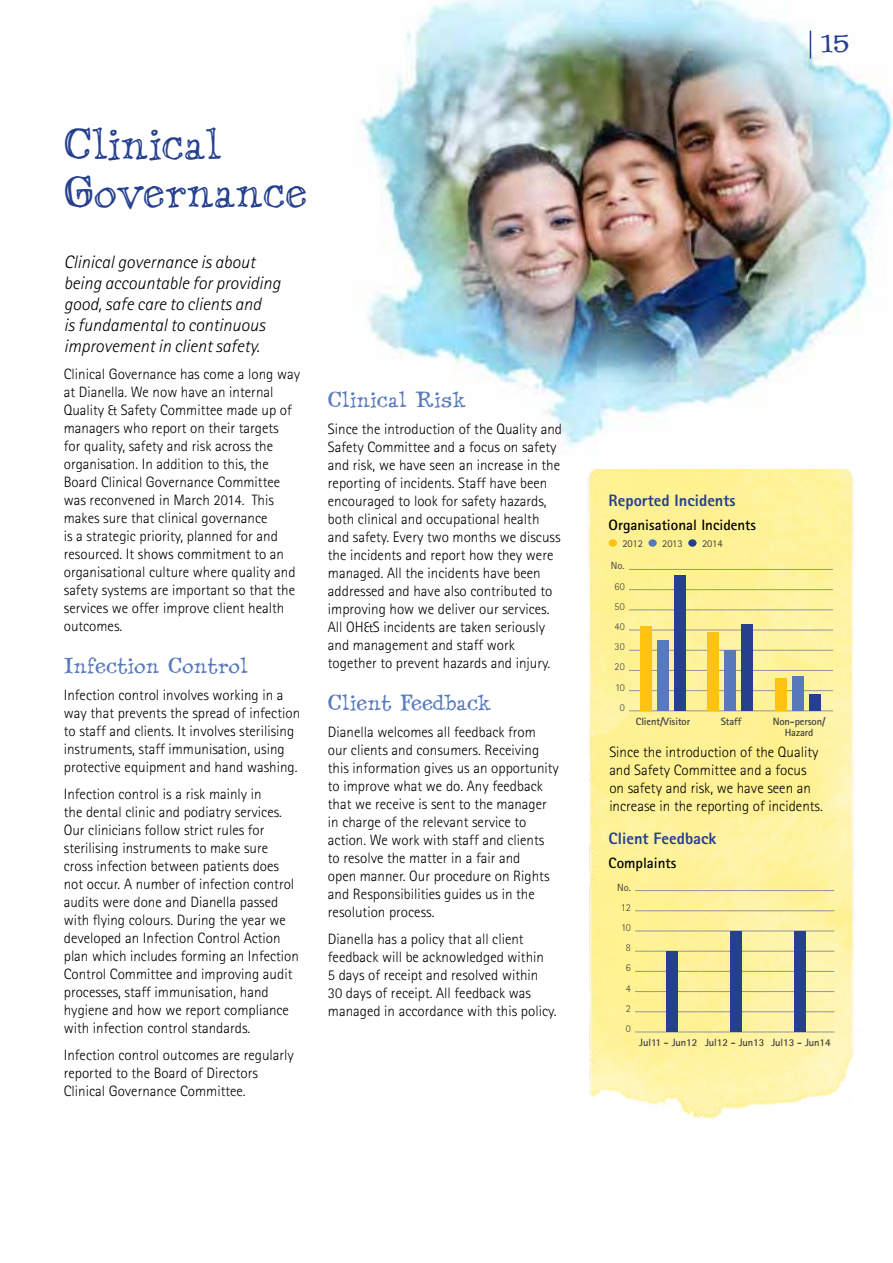
<style>
.page{position:relative;width:893px;height:1263px;background:#fff}
.page>*{position:absolute;margin:0;border:0;box-sizing:border-box;transform-origin:0 0}
.t1{font:48px/48px "Dannette Outline";color:#25408f}
.t2{font:27px "Dannette";color:#25408f}
.t3{font:24px "Dannette";color:#587abc}
.t4{font:italic 300 18px/21px "Rotis Sans Serif";color:#000}
.t5{font:800 16.5px "Rotis Sans Serif";color:#25408f}
.t6{font:300 15px/18px "Rotis Sans Serif";color:#000}
.t7{font:700 15px "Rotis Sans Serif";color:#000}
.t8{font:700 10.5px/11.2px "Rotis Sans Serif";letter-spacing:-.01em;color:#414042;text-align:center}
.t9{font:300 10.5px/20.2px "Rotis Sans Serif";color:#414042;text-align:center}
.t10{font:10.5px "Rotis Sans Serif";color:#414042}
</style>
<div class="page">
<img style="left:587px;top:469px;width:268px;height:651px">
<img style="left:361px;top:0;width:532px;height:448px">
<div style="left:609px;top:539px;width:8px;height:8px;background:#ffc20e;border-radius:50%"></div>
<div style="left:648px;top:539px;width:9px;height:8px;background:#587abc;border-radius:50%"></div>
<div style="left:688px;top:539px;width:9px;height:8px;background:#25408f;border-radius:50%"></div>
<hr style="left:629px;top:569px;width:68px;height:1px;background:#939598">
<hr style="left:697px;top:569px;width:68px;height:1px;background:#939598">
<hr style="left:765px;top:569px;width:68px;height:1px;background:#939598">
<hr style="left:629px;top:589px;width:68px;height:1px;background:#939598">
<hr style="left:697px;top:589px;width:68px;height:1px;background:#939598">
<hr style="left:765px;top:589px;width:68px;height:1px;background:#939598">
<hr style="left:629px;top:610px;width:68px;height:1px;background:#939598">
<hr style="left:697px;top:610px;width:68px;height:1px;background:#939598">
<hr style="left:765px;top:610px;width:68px;height:1px;background:#939598">
<hr style="left:629px;top:630px;width:68px;height:1px;background:#939598">
<hr style="left:697px;top:630px;width:68px;height:1px;background:#939598">
<hr style="left:765px;top:630px;width:68px;height:1px;background:#939598">
<hr style="left:629px;top:650px;width:68px;height:1px;background:#939598">
<hr style="left:697px;top:650px;width:68px;height:1px;background:#939598">
<hr style="left:765px;top:650px;width:68px;height:1px;background:#939598">
<hr style="left:629px;top:670px;width:68px;height:1px;background:#939598">
<hr style="left:697px;top:670px;width:68px;height:1px;background:#939598">
<hr style="left:765px;top:670px;width:68px;height:1px;background:#939598">
<hr style="left:629px;top:690px;width:68px;height:1px;background:#939598">
<hr style="left:697px;top:690px;width:68px;height:1px;background:#939598">
<hr style="left:765px;top:690px;width:68px;height:1px;background:#939598">
<hr style="left:629px;top:711px;width:68px;height:1px;background:#939598">
<hr style="left:697px;top:711px;width:68px;height:1px;background:#939598">
<hr style="left:765px;top:711px;width:68px;height:1px;background:#939598">
<div style="left:640px;top:626px;width:12px;height:84px;background:#ffc20e"></div>
<div style="left:657px;top:640px;width:12px;height:70px;background:#587abc"></div>
<div style="left:674px;top:575px;width:12px;height:135px;background:#25408f"></div>
<div style="left:707px;top:632px;width:12px;height:78px;background:#ffc20e"></div>
<div style="left:724px;top:650px;width:12px;height:60px;background:#587abc"></div>
<div style="left:741px;top:624px;width:12px;height:86px;background:#25408f"></div>
<div style="left:775px;top:678px;width:12px;height:32px;background:#ffc20e"></div>
<div style="left:792px;top:676px;width:12px;height:34px;background:#587abc"></div>
<div style="left:809px;top:694px;width:12px;height:16px;background:#25408f"></div>
<hr style="left:635px;top:890px;width:66px;height:1px;background:#939598">
<hr style="left:701px;top:890px;width:67px;height:1px;background:#939598">
<hr style="left:768px;top:890px;width:66px;height:1px;background:#939598">
<hr style="left:635px;top:910px;width:66px;height:1px;background:#939598">
<hr style="left:701px;top:910px;width:67px;height:1px;background:#939598">
<hr style="left:768px;top:910px;width:66px;height:1px;background:#939598">
<hr style="left:635px;top:931px;width:66px;height:1px;background:#939598">
<hr style="left:701px;top:931px;width:67px;height:1px;background:#939598">
<hr style="left:768px;top:931px;width:66px;height:1px;background:#939598">
<hr style="left:635px;top:951px;width:66px;height:1px;background:#939598">
<hr style="left:701px;top:951px;width:67px;height:1px;background:#939598">
<hr style="left:768px;top:951px;width:66px;height:1px;background:#939598">
<hr style="left:635px;top:971px;width:66px;height:1px;background:#939598">
<hr style="left:701px;top:971px;width:67px;height:1px;background:#939598">
<hr style="left:768px;top:971px;width:66px;height:1px;background:#939598">
<hr style="left:635px;top:991px;width:66px;height:1px;background:#939598">
<hr style="left:701px;top:991px;width:67px;height:1px;background:#939598">
<hr style="left:768px;top:991px;width:66px;height:1px;background:#939598">
<hr style="left:635px;top:1011px;width:66px;height:1px;background:#939598">
<hr style="left:701px;top:1011px;width:67px;height:1px;background:#939598">
<hr style="left:768px;top:1011px;width:66px;height:1px;background:#939598">
<hr style="left:635px;top:1032px;width:66px;height:1px;background:#939598">
<hr style="left:701px;top:1032px;width:67px;height:1px;background:#939598">
<hr style="left:768px;top:1032px;width:66px;height:1px;background:#939598">
<div style="left:730px;top:931px;width:12px;height:100px;background:#25408f"></div>
<div style="left:666px;top:951px;width:12px;height:80px;background:#25408f"></div>
<div style="left:794px;top:931px;width:12px;height:100px;background:#25408f"></div>
<svg style="left:810px;top:31px;width:1px;height:27px"></svg>
<h1 class="t1" style="left:64px;top:121px;width:245px">Clinical<br>Governance</h1>
<p class="t4" style="left:64px;top:252px;width:218px">Clinical governance is about being accountable for providing good, safe care to clients and<br>is fundamental to continuous improvement in client safety.</p>
<p class="t6" style="left:64px;top:365px;width:238px">Clinical Governance has come a long way at Dianella. We now have an internal Quality &amp; Safety Committee made up of managers who report on their targets<br>for quality, safety and risk across the organisation. In addition to this, the Board Clinical Governance Committee was reconvened in March 2014. This makes sure that clinical governance<br>is a strategic priority, planned for and resourced. It shows commitment to an organisational culture where quality and safety systems are important so that the services we offer improve client health outcomes.</p>
<h3 class="t3" style="left:64px;top:652px;width:186px">Infection Control</h3>
<p class="t6" style="left:64px;top:686px;width:238px">Infection control involves working in a way that prevents the spread of infection to staff and clients. It involves sterilising instruments, staff immunisation, using protective equipment and hand washing.</p>
<p class="t6" style="left:64px;top:785px;width:237px">Infection control is a risk mainly in<br>the dental clinic and podiatry services.<br>Our clinicians follow strict rules for sterilising instruments to make sure cross infection between patients does not occur. A number of infection control audits were done and Dianella passed with flying colours. During the year we developed an Infection Control Action plan which includes forming an Infection Control Committee and improving audit processes, staff immunisation, hand hygiene and how we report compliance with infection control standards.</p>
<p class="t6" style="left:64px;top:1046px;width:232px">Infection control outcomes are regularly reported to the Board of Directors<br>Clinical Governance Committee.</p>
<h3 class="t3" style="left:328px;top:387px;width:139px">Clinical Risk</h3>
<p class="t6" style="left:328px;top:420px;width:236px">Since the introduction of the Quality and Safety Committee and a focus on safety and risk, we have seen an increase in the reporting of incidents. Staff have been encouraged to look for safety hazards, both clinical and occupational health and safety. Every two months we discuss the incidents and report how they were managed. All the incidents have been addressed and have also contributed to improving how we deliver our services.<br>All OH&amp;S incidents are taken seriously and management and staff work together to prevent hazards and injury.</p>
<h3 class="t3" style="left:328px;top:689px;width:164px">Client Feedback</h3>
<p class="t6" style="left:328px;top:723px;width:233px">Dianella welcomes all feedback from our clients and consumers. Receiving this information gives us an opportunity to improve what we do. Any feedback that we receive is sent to the manager in charge of the relevant service to action. We work with staff and clients to resolve the matter in a fair and<br>open manner. Our procedure on Rights and Responsibilities guides us in the resolution process.</p>
<p class="t6" style="left:328px;top:930px;width:230px">Dianella has a policy that all client feedback will be acknowledged within<br>5 days of receipt and resolved within 30 days of receipt. All feedback was managed in accordance with this policy.</p>
<h2 class="t2" style="left:821px;top:29px;width:30px">15</h2>
<p class="t5" style="left:609px;top:490px;width:129px">Reported Incidents</p>
<p class="t7" style="left:609px;top:516px;width:149px">Organisational Incidents</p>
<p class="t10" style="left:622px;top:537px;width:22px">2012</p>
<p class="t10" style="left:662px;top:537px;width:22px">2013</p>
<p class="t10" style="left:702px;top:537px;width:22px">2014</p>
<p class="t10" style="left:611px;top:560px;width:15px">No.</p>
<p class="t9" style="left:615px;top:576px;width:12px">60<br>50<br>40<br>30<br>20<br>10<br>0</p>
<p class="t8" style="left:636px;top:715px;width:56px">Client/Visitor</p>
<p class="t8" style="left:721px;top:715px;width:22px">Staff</p>
<p class="t8" style="left:773px;top:715px;width:54px">Non-person/<br>Hazard</p>
<p class="t6" style="left:609px;top:743px;width:215px">Since the introduction of the Quality and Safety Committee and a focus on safety and risk, we have seen an increase in the reporting of incidents.</p>
<p class="t5" style="left:609px;top:828px;width:109px">Client Feedback</p>
<p class="t7" style="left:609px;top:853px;width:69px">Complaints</p>
<p class="t10" style="left:617px;top:881px;width:15px">No.</p>
<p class="t9" style="left:621px;top:897px;width:12px">12<br>10<br>8<br>6<br>4<br>2<br>0</p>
<p class="t8" style="left:639px;top:1036px;width:193px">Jul11 - Jun12 Jul12 - Jun13 Jul13 - Jun14</p>
</div>
